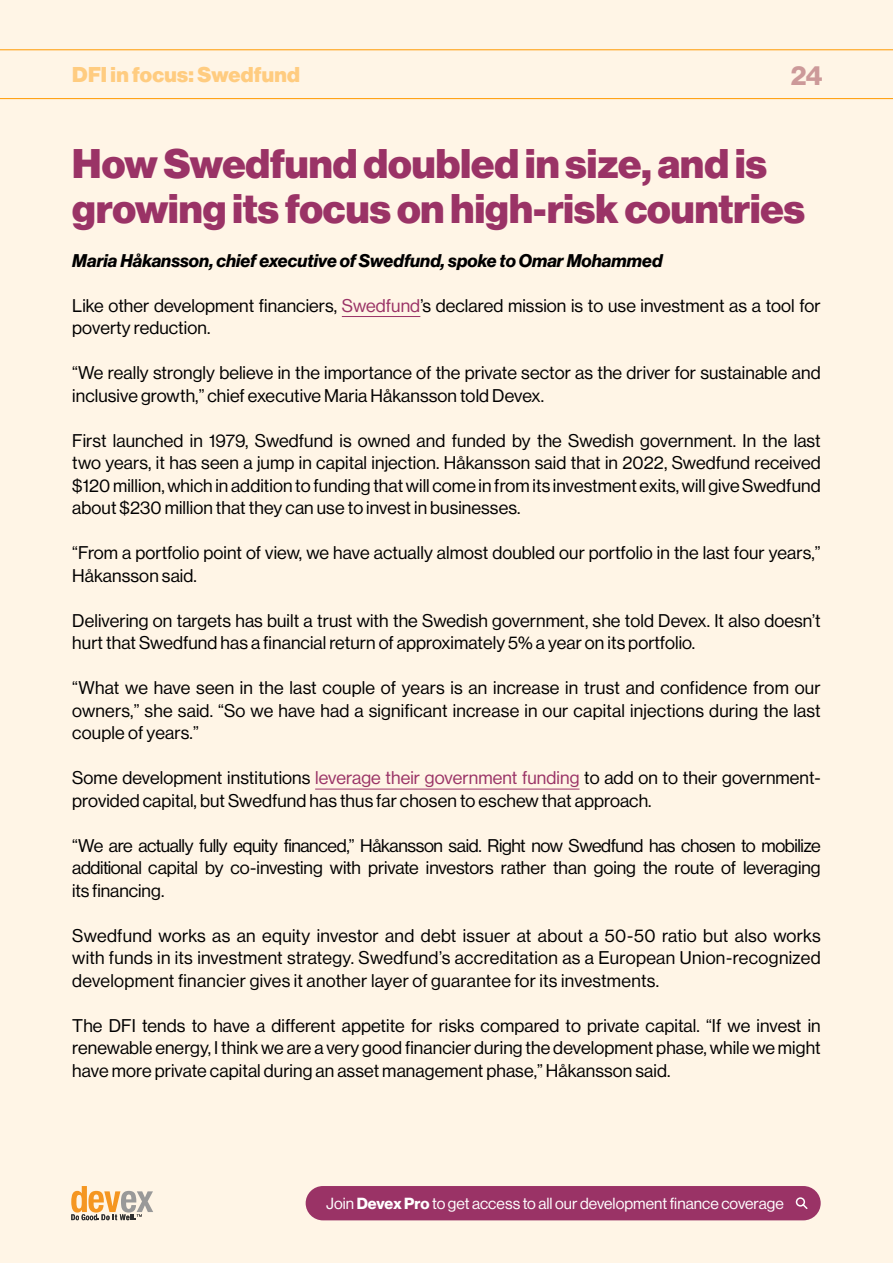
<style>
.page{position:relative;width:893px;height:1263px;background:#fff5e6}
.page>*{position:absolute;margin:0;border:0;box-sizing:border-box;transform-origin:0 0}
.t1{font:900 40.5px/45px "Neue Haas Display";color:#9a3366}
.t2{font:700 27px "Neue Haas Display";color:#c99}
.Left{font:21px "N Haas Grotesk DS Pro 95 Blk";letter-spacing:.015em;color:#ffcc80}
.body_text{font:18px/22.5px "Neue Haas Display";letter-spacing:.005em;color:#000}
.body_text-2{font:italic 700 18px "Neue Haas Display";letter-spacing:.005em;color:#000}
.t3{font:15.75px "Neue Haas Display";letter-spacing:.005em;color:#fff}
.s1{color:#9a3366}
.s2{font-weight:700}
</style>
<div class="page">
<hr style="left:0;top:49px;width:893px;height:1px;background:#f90">
<hr style="left:0;top:98px;width:893px;height:1px;background:#f90">
<svg style="left:71px;top:1186px;width:82px;height:34px"></svg>
<div style="left:306px;top:1186px;width:515px;height:34px;background:#9a3366;border-radius:17px"></div>
<svg style="left:796px;top:1197px;width:12px;height:12px"></svg>
<hr style="left:342px;top:316px;width:78px;height:1px;background:#9a3366">
<hr style="left:315px;top:789px;width:265px;height:1px;background:#9a3366">
<p class="Left" style="left:72px;top:63px;width:229px">DFI in focus: Swedfund</p>
<h2 class="t2" style="left:791px;top:60px;width:33px">24</h2>
<h1 class="t1" style="left:72px;top:142px;width:734px">How Swedfund doubled in size, and is growing its focus on high-risk countries</h1>
<p class="body_text-2" style="left:72px;top:250px;width:592px">Maria Håkansson, chief executive of Swedfund, spoke to Omar Mohammed</p>
<p class="body_text" style="left:72px;top:294px;width:750px">Like other development financiers, <span class="s1">Swedfund</span>’s declared mission is to use investment as a tool for poverty reduction.</p>
<p class="body_text" style="left:72px;top:362px;width:750px">“We really strongly believe in the importance of the private sector as the driver for sustainable and inclusive growth,” chief executive Maria Håkansson told Devex.</p>
<p class="body_text" style="left:72px;top:429px;width:750px;text-align:justify">First launched in 1979, Swedfund is owned and funded by the Swedish government. In the last two years, it has seen a jump in capital injection. Håkansson said that in 2022, Swedfund received $120 million, which in addition to funding that will come in from its investment exits, will give Swedfund about $230 million that they can use to invest in businesses.</p>
<p class="body_text" style="left:72px;top:542px;width:750px">“From a portfolio point of view, we have actually almost doubled our portfolio in the last four years,”<br>Håkansson said.</p>
<p class="body_text" style="left:72px;top:609px;width:750px">Delivering on targets has built a trust with the Swedish government, she told Devex. It also doesn’t hurt that Swedfund has a financial return of approximately 5% a year on its portfolio.</p>
<p class="body_text" style="left:72px;top:677px;width:750px;text-align:justify">“What we have seen in the last couple of years is an increase in trust and confidence from our owners,” she said. “So we have had a significant increase in our capital injections during the last couple of years.”</p>
<p class="body_text" style="left:72px;top:767px;width:750px">Some development institutions <span class="s1">leverage their government funding</span> to add on to their government&shy;provided capital, but Swedfund has thus far chosen to eschew that approach.</p>
<p class="body_text" style="left:72px;top:834px;width:750px;text-align:justify">“We are actually fully equity financed,” Håkansson said. Right now Swedfund has chosen to mobilize additional capital by co-investing with private investors rather than going the route of leveraging its financing.</p>
<p class="body_text" style="left:72px;top:924px;width:750px;text-align:justify">Swedfund works as an equity investor and debt issuer at about a 50-50 ratio but also works with funds in its investment strategy. Swedfund’s accreditation as a European Union-recognized development financier gives it another layer of guarantee for its investments.</p>
<p class="body_text" style="left:72px;top:1014px;width:750px;text-align:justify">The DFI tends to have a different appetite for risks compared to private capital. “If we invest in renewable energy, I think we are a very good financier during the development phase, while we might have more private capital during an asset management phase,” Håkansson said.</p>
<p class="t3" style="left:326px;top:1194px;width:459px">Join <span class="s2">Devex Pro</span> to get access to all our development finance coverage</p>
</div>
